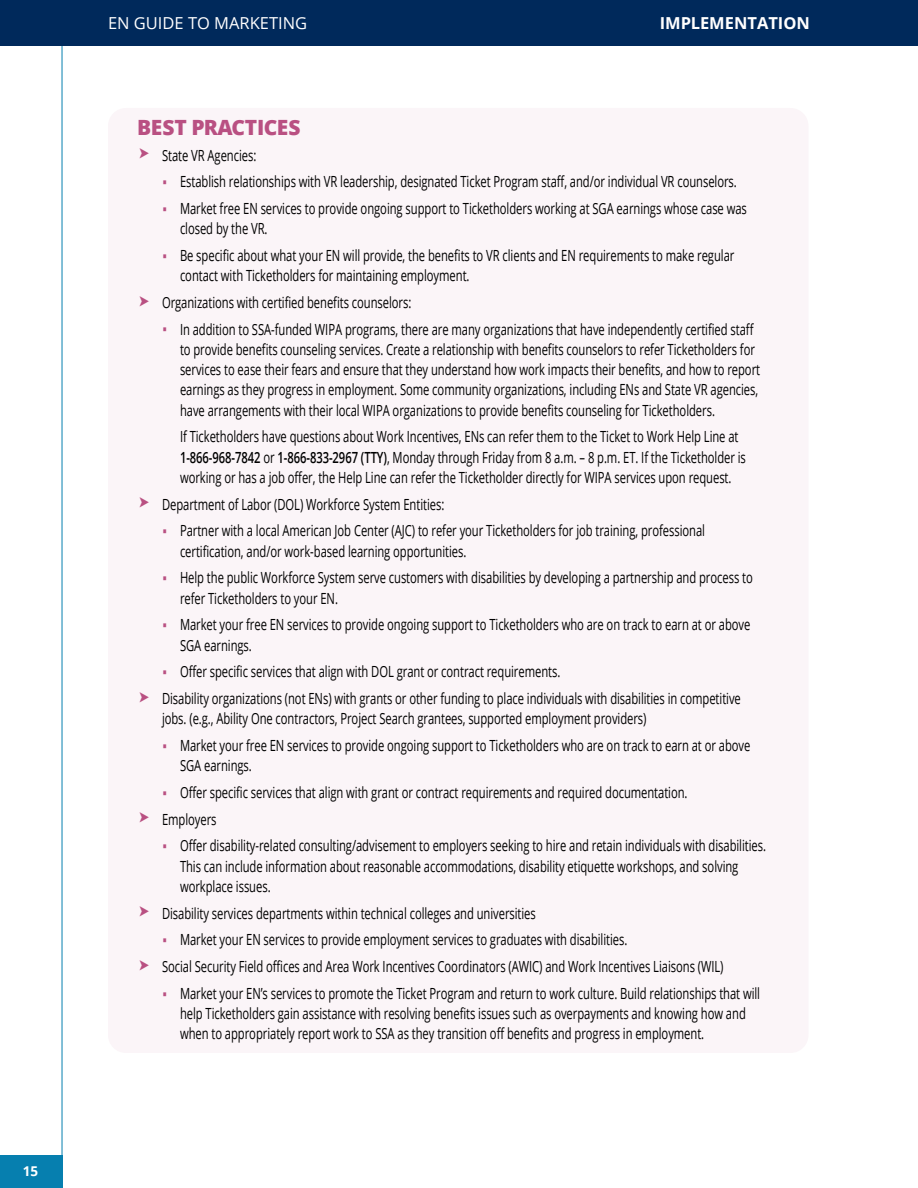
<style>
.page{position:relative;width:918px;height:1188px;background:#fff}
.page>*{position:absolute;margin:0;border:0;box-sizing:border-box;transform-origin:0 0}
.Best_Practices_Subhead{font:800 21px "Open Sans";letter-spacing:-.015em;color:#b95082}
.t1{font:16.5px "Open Sans";color:#fff}
.t2{font:700 16.5px "Open Sans";color:#fff}
.Bullet_List_Best_Practices_Level_2{font:15.3px/20.2px "Open Sans";letter-spacing:-.005em;color:#000;scale:.73 1}
.t3{font:700 13.5px "Open Sans";color:#fff}
.s1{color:#b95082}
.s2{font-weight:600}
</style>
<div class="page">
<div style="left:0;top:1156px;width:62px;height:32px;background:#067faf"></div>
<hr style="left:62px;top:0;width:1px;height:1188px;background:#067faf">
<div style="left:1px;top:0;width:917px;height:45px;background:#00295b"></div>
<div style="left:108px;top:108px;width:700px;height:945px;background:#fbf5f8;border-radius:18px"></div>
<p class="t3" style="left:23px;top:1162px;width:17px">15</p>
<p class="t1" style="left:108px;top:12px;width:201px">EN GUIDE TO MARKETING</p>
<p class="t2" style="left:660px;top:12px;width:152px">IMPLEMENTATION</p>
<p class="Best_Practices_Subhead" style="left:137px;top:111px;width:165px">BEST PRACTICES</p>
<p class="Bullet_List_Best_Practices_Level_2" style="left:162px;top:144px;width:131px">State VR Agencies:</p>
<p class="Bullet_List_Best_Practices_Level_2" style="left:162px;top:171px;width:789px"><span class="s1">◾</span> Establish relationships with VR leadership, designated Ticket Program staff, and/or individual VR counselors.</p>
<p class="Bullet_List_Best_Practices_Level_2" style="left:180px;top:198px;width:778px;text-indent:-18px"><span class="s1">◾</span> Market free EN services to provide ongoing support to Ticketholders working at SGA earnings whose case was closed by the VR.</p>
<p class="Bullet_List_Best_Practices_Level_2" style="left:180px;top:245px;width:761px;text-indent:-18px"><span class="s1">◾</span> Be specific about what your EN will provide, the benefits to VR clients and EN requirements to make regular contact with Ticketholders for maintaining employment.</p>
<p class="Bullet_List_Best_Practices_Level_2" style="left:162px;top:292px;width:343px">Organizations with certified benefits counselors:</p>
<p class="Bullet_List_Best_Practices_Level_2" style="left:180px;top:319px;width:796px;text-indent:-18px"><span class="s1">◾</span> In addition to SSA-funded WIPA programs, there are many organizations that have independently certified staff to provide benefits counseling services. Create a relationship with benefits counselors to refer Ticketholders for services to ease their fears and ensure that they understand how work impacts their benefits, and how to report earnings as they progress in employment. Some community organizations, including ENs and State VR agencies, have arrangements with their local WIPA organizations to provide benefits counseling for Ticketholders.</p>
<p class="Bullet_List_Best_Practices_Level_2" style="left:180px;top:426px;width:777px">If Ticketholders have questions about Work Incentives, ENs can refer them to the Ticket to Work Help Line at<br><span class="s2">1-866-968-7842</span> or <span class="s2">1-866-833-2967 (TTY)</span>, Monday through Friday from 8 a.m. – 8 p.m. ET. If the Ticketholder is working or has a job offer, the Help Line can refer the Ticketholder directly for WIPA services upon request.</p>
<p class="Bullet_List_Best_Practices_Level_2" style="left:162px;top:494px;width:388px">Department of Labor (DOL) Workforce System Entities:</p>
<p class="Bullet_List_Best_Practices_Level_2" style="left:180px;top:520px;width:721px;text-indent:-18px"><span class="s1">◾</span> Partner with a local American Job Center (AJC) to refer your Ticketholders for job training, professional certification, and/or work-based learning opportunities.</p>
<p class="Bullet_List_Best_Practices_Level_2" style="left:180px;top:567px;width:786px;text-indent:-18px"><span class="s1">◾</span> Help the public Workforce System serve customers with disabilities by developing a partnership and process to refer Ticketholders to your EN.</p>
<p class="Bullet_List_Best_Practices_Level_2" style="left:180px;top:614px;width:783px;text-indent:-18px"><span class="s1">◾</span> Market your free EN services to provide ongoing support to Ticketholders who are on track to earn at or above<br>SGA earnings.</p>
<p class="Bullet_List_Best_Practices_Level_2" style="left:162px;top:661px;width:547px"><span class="s1">◾</span> Offer specific services that align with DOL grant or contract requirements.</p>
<p class="Bullet_List_Best_Practices_Level_2" style="left:162px;top:688px;width:794px">Disability organizations (not ENs) with grants or other funding to place individuals with disabilities in competitive jobs. (e.g., Ability One contractors, Project Search grantees, supported employment providers)</p>
<p class="Bullet_List_Best_Practices_Level_2" style="left:180px;top:735px;width:783px;text-indent:-18px"><span class="s1">◾</span> Market your free EN services to provide ongoing support to Ticketholders who are on track to earn at or above<br>SGA earnings.</p>
<p class="Bullet_List_Best_Practices_Level_2" style="left:162px;top:782px;width:722px"><span class="s1">◾</span> Offer specific services that align with grant or contract requirements and required documentation.</p>
<p class="Bullet_List_Best_Practices_Level_2" style="left:162px;top:809px;width:76px">Employers</p>
<p class="Bullet_List_Best_Practices_Level_2" style="left:180px;top:835px;width:804px;text-indent:-18px"><span class="s1">◾</span> Offer disability-related consulting/advisement to employers seeking to hire and retain individuals with disabilities.<br>This can include information about reasonable accommodations, disability etiquette workshops, and solving workplace issues.</p>
<p class="Bullet_List_Best_Practices_Level_2" style="left:162px;top:903px;width:514px">Disability services departments within technical colleges and universities</p>
<p class="Bullet_List_Best_Practices_Level_2" style="left:162px;top:929px;width:639px"><span class="s1">◾</span> Market your EN services to provide employment services to graduates with disabilities.</p>
<p class="Bullet_List_Best_Practices_Level_2" style="left:162px;top:956px;width:771px">Social Security Field offices and Area Work Incentives Coordinators (AWIC) and Work Incentives Liaisons (WIL)</p>
<p class="Bullet_List_Best_Practices_Level_2" style="left:180px;top:983px;width:796px;text-indent:-18px"><span class="s1">◾</span> Market your EN’s services to promote the Ticket Program and return to work culture. Build relationships that will help Ticketholders gain assistance with resolving benefits issues such as overpayments and knowing how and when to appropriately report work to SSA as they transition off benefits and progress in employment.</p>
</div>
